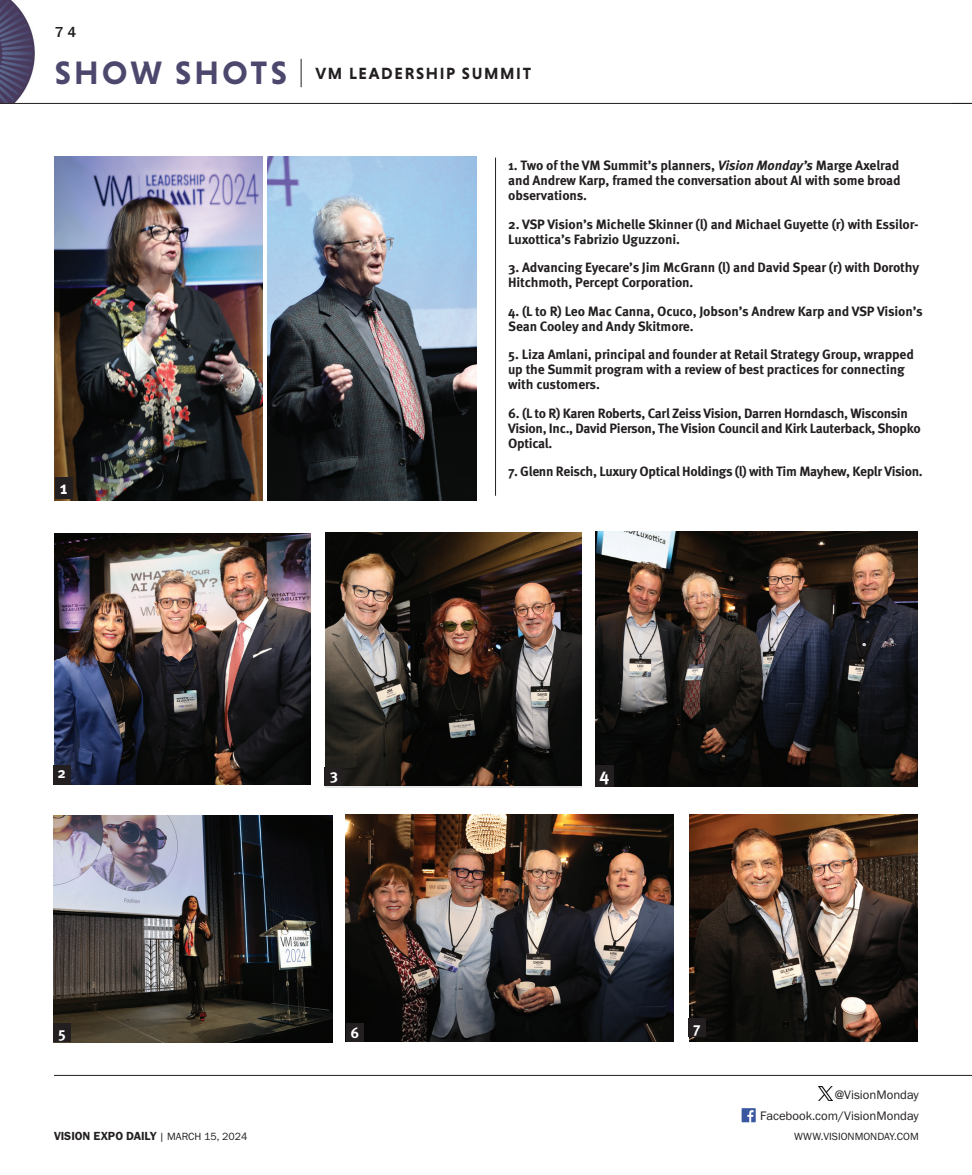
<style>
.page{position:relative;width:972px;height:1175px;background:#fff}
.page>*{position:absolute;margin:0;border:0;box-sizing:border-box;transform-origin:0 0}
.t1{font:700 18px "Meta Pro";color:#fff}
.t2{font:700 16.5px "Niveau Grotesk";letter-spacing:.1em;color:#231f20}
.t3{font:700 15px "Meta Pro";color:#fff}
.t4{font:500 15px "Franklin Gothic URW";color:#231f20}
.t5{font:700 13.5px/15px "Meta Pro";letter-spacing:-.015em;color:#231f20}
.t6{font:12.75px "Franklin Gothic URW Boo";color:#231f20}
.t7{font:12.15px "Franklin Gothic URW Dem";color:#231f20}
.t8{font:10.8px "Franklin Gothic URW Boo";color:#231f20}
.s1{font-size:33px;color:#4c476d}
.s2{font-style:italic}
.s3{font-family:"Franklin Gothic URW Boo";font-size:10.8px}
</style>
<div class="page">
<img style="left:54px;top:157px;width:209px;height:343px">
<img style="left:268px;top:157px;width:209px;height:343px">
<img style="left:0;top:0;width:36px;height:103px">
<hr style="left:0;top:103px;width:972px;height:1px;background:#231f20">
<img style="left:742px;top:1108px;width:14px;height:14px">
<img style="left:818px;top:1086px;width:14px;height:14px">
<hr style="left:54px;top:1075px;width:918px;height:1px;background:#231f20">
<img style="left:346px;top:814px;width:328px;height:227px">
<img style="left:53px;top:815px;width:279px;height:227px">
<img style="left:595px;top:531px;width:323px;height:255px">
<img style="left:325px;top:532px;width:256px;height:253px">
<div style="left:55px;top:478px;width:17px;height:21px;background:#231f20"></div>
<img style="left:54px;top:533px;width:256px;height:252px">
<div style="left:595px;top:765px;width:18px;height:21px;background:#231f20"></div>
<div style="left:53px;top:765px;width:17px;height:20px;background:#231f20"></div>
<div style="left:325px;top:767px;width:18px;height:19px;background:#231f20"></div>
<div style="left:346px;top:1023px;width:18px;height:18px;background:#231f20"></div>
<div style="left:53px;top:1023px;width:18px;height:18px;background:#231f20"></div>
<hr style="left:495px;top:158px;width:1px;height:338px;background:#231f20">
<img style="left:689px;top:814px;width:229px;height:227px">
<div style="left:688px;top:1018px;width:18px;height:18px;background:#231f20"></div>
<svg style="left:301px;top:59px;width:1px;height:28px"></svg>
<p class="t4" style="left:55px;top:23px;width:23px">74</p>
<p class="t2" style="left:55px;top:64px;width:478px"><span class="s1">SHOW SHOTS</span> VM LEADERSHIP SUMMIT</p>
<h1 class="t1" style="left:60px;top:473px;width:9px">1</h1>
<p class="t5" style="left:508px;top:157px;width:394px;text-align:justify">1. Two of the VM Summit’s planners, <span class="s2">Vision Monday’s</span> Marge Axelrad and Andrew Karp, framed the conversation about AI with some broad observations.</p>
<p class="t5" style="left:508px;top:216px;width:412px">2. VSP Vision’s Michelle Skinner (l) and Michael Guyette (r) with Essilor-<br>Luxottica’s Fabrizio Uguzzoni.</p>
<p class="t5" style="left:508px;top:259px;width:413px">3. Advancing Eyecare’s Jim McGrann (l) and David Spear (r) with Dorothy<br>Hitchmoth, Percept Corporation.</p>
<p class="t5" style="left:508px;top:303px;width:416px">4. (L to R) Leo Mac Canna, Ocuco, Jobson’s Andrew Karp and VSP Vision’s<br>Sean Cooley and Andy Skitmore.</p>
<p class="t5" style="left:508px;top:346px;width:407px">5. Liza Amlani, principal and founder at Retail Strategy Group, wrapped up the Summit program with a review of best practices for connecting with customers.</p>
<p class="t5" style="left:508px;top:405px;width:414px">6. (L to R) Karen Roberts, Carl Zeiss Vision, Darren Horndasch, Wisconsin<br>Vision, Inc., David Pierson, The Vision Council and Kirk Lauterback, Shopko<br>Optical.</p>
<p class="t5" style="left:508px;top:463px;width:416px">7. Glenn Reisch, Luxury Optical Holdings (l) with Tim Mayhew, Keplr Vision.</p>
<p class="t3" style="left:57px;top:760px;width:10px">2</p>
<p class="t3" style="left:330px;top:762px;width:10px">3</p>
<h1 class="t1" style="left:599px;top:760px;width:11px">4</h1>
<p class="t3" style="left:58px;top:1021px;width:9px">5</p>
<p class="t3" style="left:351px;top:1021px;width:10px">6</p>
<p class="t3" style="left:693px;top:1016px;width:9px">7</p>
<p class="t6" style="left:835px;top:1087px;width:85px">@VisionMonday</p>
<p class="t6" style="left:760px;top:1107px;width:160px">Facebook.com/VisionMonday</p>
<p class="t7" style="left:54px;top:1128px;width:195px">VISION EXPO DAILY <span class="s3">| MARCH 15, 2024</span></p>
<p class="t8" style="left:794px;top:1129px;width:126px">WWW.VISIONMONDAY.COM</p>
</div>
